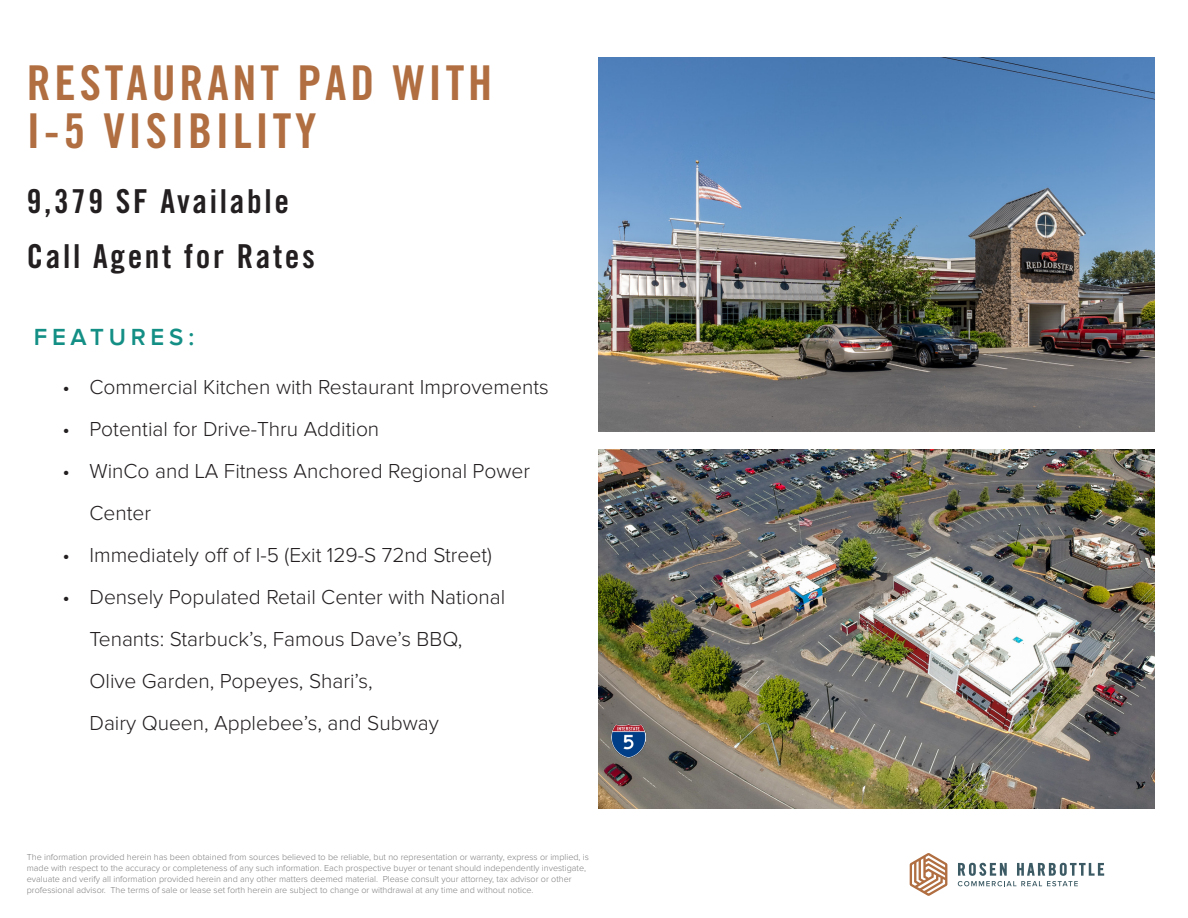
<style>
.page{position:relative;width:1188px;height:918px;background:#fff}
.page>*{position:absolute;margin:0;border:0;box-sizing:border-box;transform-origin:0 0}
.t1{font:48px/48px "Trade Gothic LT Std Bd Cn 20";letter-spacing:.08em;color:#b06e41}
.t2{font:33px "Trade Gothic LT Std Bd Cn 20";letter-spacing:.08em;color:#231f20}
.t3{font:600 24px "Proxima Nova";letter-spacing:.2em;color:#148f85}
.t4{font:300 21px/42px "Proxima Nova";color:#231f20}
.t5{font:300 9px/10.8px "Proxima Nova";color:#808080}
</style>
<div class="page">
<svg style="left:958px;top:863px;width:146px;height:23px"></svg>
<svg style="left:910px;top:853px;width:37px;height:43px"></svg>
<img style="left:599px;top:57px;width:556px;height:374px">
<img style="left:599px;top:449px;width:556px;height:359px">
<img style="left:612px;top:724px;width:33px;height:33px">
<p class="t1" style="left:27px;top:59px;width:467px">RESTAURANT PAD WITH<br>I-5 VISIBILITY</p>
<p class="t2" style="left:27px;top:181px;width:264px">9,379 SF Available</p>
<p class="t2" style="left:27px;top:237px;width:290px">Call Agent for Rates</p>
<p class="t3" style="left:34px;top:324px;width:162px">FEATURES:</p>
<p class="t4" style="left:63px;top:367px;width:488px">• Commercial Kitchen with Restaurant Improvements</p>
<p class="t4" style="left:63px;top:409px;width:318px">• Potential for Drive-Thru Addition</p>
<p class="t4" style="left:90px;top:451px;width:442px;text-indent:-27px">• WinCo and LA Fitness Anchored Regional Power<br>Center</p>
<p class="t4" style="left:63px;top:535px;width:431px">• Immediately off of I-5 (Exit 129-S 72nd Street)</p>
<p class="t4" style="left:90px;top:577px;width:417px;text-indent:-27px">• Densely Populated Retail Center with National Tenants: Starbuck’s, Famous Dave’s BBQ, Olive Garden, Popeyes, Shari’s,<br>Dairy Queen, Applebee’s, and Subway</p>
<p class="t5" style="left:27px;top:852px;width:564px">The information provided herein has been obtained from sources believed to be reliable, but no representation or warranty, express or implied, is made with respect to the accuracy or completeness of any such information. Each prospective buyer or tenant should independently investigate, evaluate and verify all information provided herein and any other matters deemed material. Please consult your attorney, tax advisor or other professional advisor. The terms of sale or lease set forth herein are subject to change or withdrawal at any time and without notice.</p>
</div>
